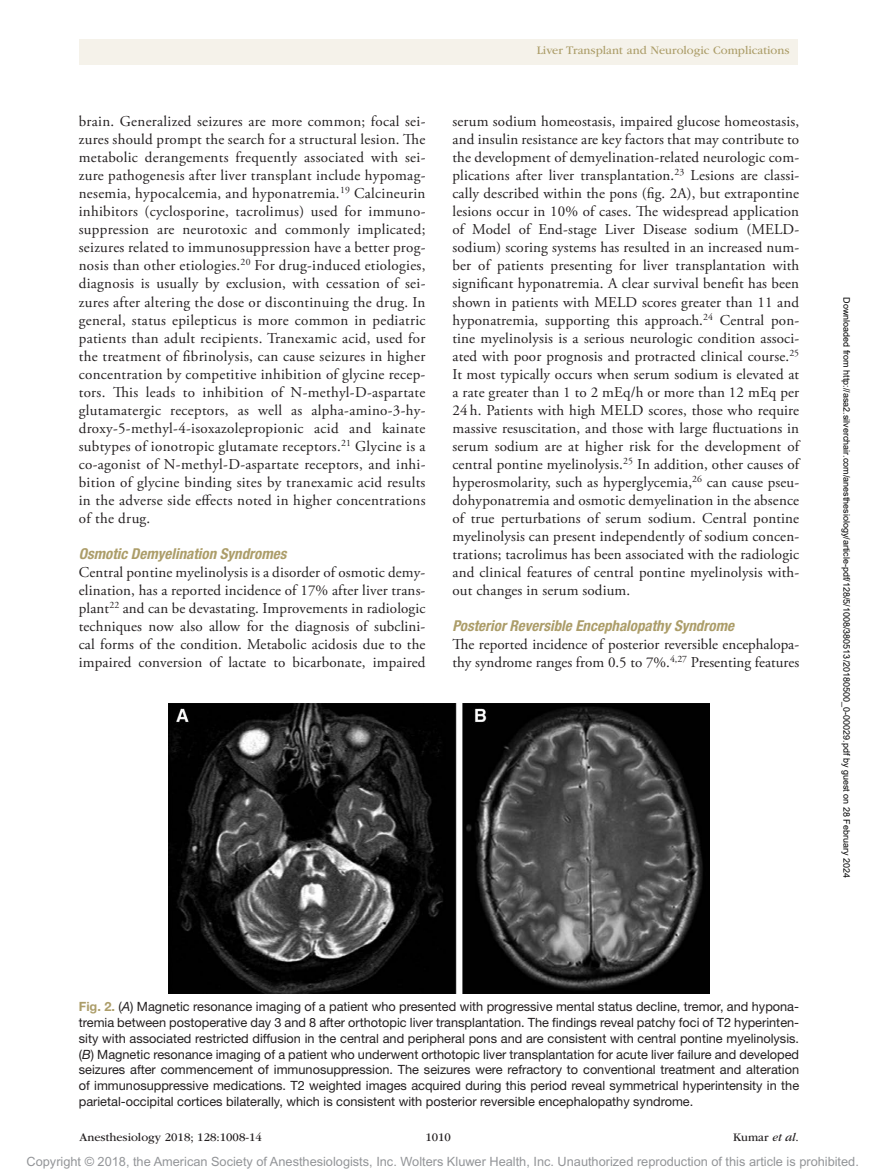
<style>
.page{position:relative;width:878px;height:1175px;background:#fff}
.page>*{position:absolute;margin:0;border:0;box-sizing:border-box;transform-origin:0 0}
.t1{font:15px/18px "Adobe Garamond Pro";letter-spacing:.01em;color:#231f20;text-align:justify}
.t2{font:italic 700 condensed 15px "Helvetica Neue LT Std";color:#ac9d69}
.t3{font:12.75px/15.8px "Helvetica Neue LT Std";color:#231f20;text-align:justify}
.t4{font:12.75px "Arial MT Std";color:#939598}
.t5{font:12px "ITC Garamond Std";color:#231f20}
.t6{font:12px "ITC Garamond Std";color:#ac9d69}
.t7{font:9px "Arial";color:#000}
.s1{font-weight:700;color:#ac9d69}
.s2{font-style:italic}
</style>
<div class="page">
<div style="left:79px;top:39px;width:718px;height:25px;background:#f5f2ea"></div>
<img style="left:169px;top:703px;width:540px;height:290px">
<p class="t1" style="left:79px;top:113px;width:348px">brain. Generalized seizures are more common; focal sei&shy;zures should prompt the search for a structural lesion. The metabolic derangements frequently associated with sei&shy;zure pathogenesis after liver transplant include hypomag&shy;nesemia, hypocalcemia, and hyponatremia.<sup>19</sup> Calcineurin inhibitors (cyclosporine, tacrolimus) used for immuno&shy;suppression are neurotoxic and commonly implicated; seizures related to immunosuppression have a better prog&shy;nosis than other etiologies.<sup>20</sup> For drug-induced etiologies, diagnosis is usually by exclusion, with cessation of sei&shy;zures after altering the dose or discontinuing the drug. In general, status epilepticus is more common in pediatric patients than adult recipients. Tranexamic acid, used for the treatment of fibrinolysis, can cause seizures in higher concentration by competitive inhibition of glycine recep&shy;tors. This leads to inhibition of N-methyl-D-aspartate glutamatergic receptors, as well as alpha-amino-3-hy&shy;droxy-5-methyl-4-isoxazolepropionic acid and kainate subtypes of ionotropic glutamate receptors.<sup>21</sup> Glycine is a co-agonist of N-methyl-D-aspartate receptors, and inhi&shy;bition of glycine binding sites by tranexamic acid results in the adverse side effects noted in higher concentrations of the drug.</p>
<p class="t2" style="left:79px;top:544px;width:209px">Osmotic Demyelination Syndromes</p>
<p class="t1" style="left:79px;top:563px;width:348px">Central pontine myelinolysis is a disorder of osmotic demy&shy;elination, has a reported incidence of 17% after liver trans&shy;plant<sup>22</sup> and can be devastating. Improvements in radiologic techniques now also allow for the diagnosis of subclini&shy;cal forms of the condition. Metabolic acidosis due to the impaired conversion of lactate to bicarbonate, impaired</p>
<p class="t6" style="left:536px;top:44px;width:254px">Liver Transplant and Neurologic Complications</p>
<p class="t1" style="left:452px;top:113px;width:348px">serum sodium homeostasis, impaired glucose homeostasis, and insulin resistance are key factors that may contribute to the development of demyelination-related neurologic com&shy;plications after liver transplantation.<sup>23</sup> Lesions are classi&shy;cally described within the pons (fig. 2A), but extrapontine lesions occur in 10% of cases. The widespread application of Model of End-stage Liver Disease sodium (MELD&shy;sodium) scoring systems has resulted in an increased num&shy;ber of patients presenting for liver transplantation with significant hyponatremia. A clear survival benefit has been shown in patients with MELD scores greater than 11 and hyponatremia, supporting this approach.<sup>24</sup> Central pon&shy;tine myelinolysis is a serious neurologic condition associ&shy;ated with poor prognosis and protracted clinical course.<sup>25<br></sup>It most typically occurs when serum sodium is elevated at a rate greater than 1 to 2 mEq/h or more than 12 mEq per 24 h. Patients with high MELD scores, those who require massive resuscitation, and those with large fluctuations in serum sodium are at higher risk for the development of central pontine myelinolysis.<sup>25</sup> In addition, other causes of hyperosmolarity, such as hyperglycemia,<sup>26</sup> can cause pseu&shy;dohyponatremia and osmotic demyelination in the absence of true perturbations of serum sodium. Central pontine myelinolysis can present independently of sodium concen&shy;trations; tacrolimus has been associated with the radiologic and clinical features of central pontine myelinolysis with&shy;out changes in serum sodium.</p>
<p class="t2" style="left:452px;top:616px;width:283px">Posterior Reversible Encephalopathy Syndrome</p>
<p class="t1" style="left:452px;top:635px;width:348px">The reported incidence of posterior reversible encephalopa&shy;thy syndrome ranges from 0.5 to 7%.<sup>4,27</sup> Presenting features</p>
<p class="t7" style="left:850px;top:297px;width:582px;rotate:90deg">Downloaded from http://asa2.silverchair.com/anesthesiology/article-pdf/128/5/1008/380513/20180500_0-00029.pdf by guest on 28 February 2024</p>
<p class="t3" style="left:79px;top:998px;width:722px"><span class="s1">Fig. 2.</span> (<span class="s2">A</span>) Magnetic resonance imaging of a patient who presented with progressive mental status decline, tremor, and hypona&shy;tremia between postoperative day 3 and 8 after orthotopic liver transplantation. The findings reveal patchy foci of T2 hyperinten&shy;sity with associated restricted diffusion in the central and peripheral pons and are consistent with central pontine myelinolysis. (<span class="s2">B</span>) Magnetic resonance imaging of a patient who underwent orthotopic liver transplantation for acute liver failure and developed seizures after commencement of immunosuppression. The seizures were refractory to conventional treatment and alteration of immunosuppressive medications. T2 weighted images acquired during this period reveal symmetrical hyperintensity in the parietal-occipital cortices bilaterally, which is consistent with posterior reversible encephalopathy syndrome.</p>
<p class="t5" style="left:80px;top:1130px;width:184px">Anesthesiology 2018; 128:1008-14</p>
<p class="t5" style="left:425px;top:1130px;width:27px">1010</p>
<p class="t5" style="left:733px;top:1130px;width:67px">Kumar <span class="s2">et al</span>.</p>
<p class="t4" style="left:27px;top:1154px;width:833px">Copyright © 2018, the American Society of Anesthesiologists, Inc. Wolters Kluwer Health, Inc. Unauthorized reproduction of this article is prohibited.</p>
</div>
